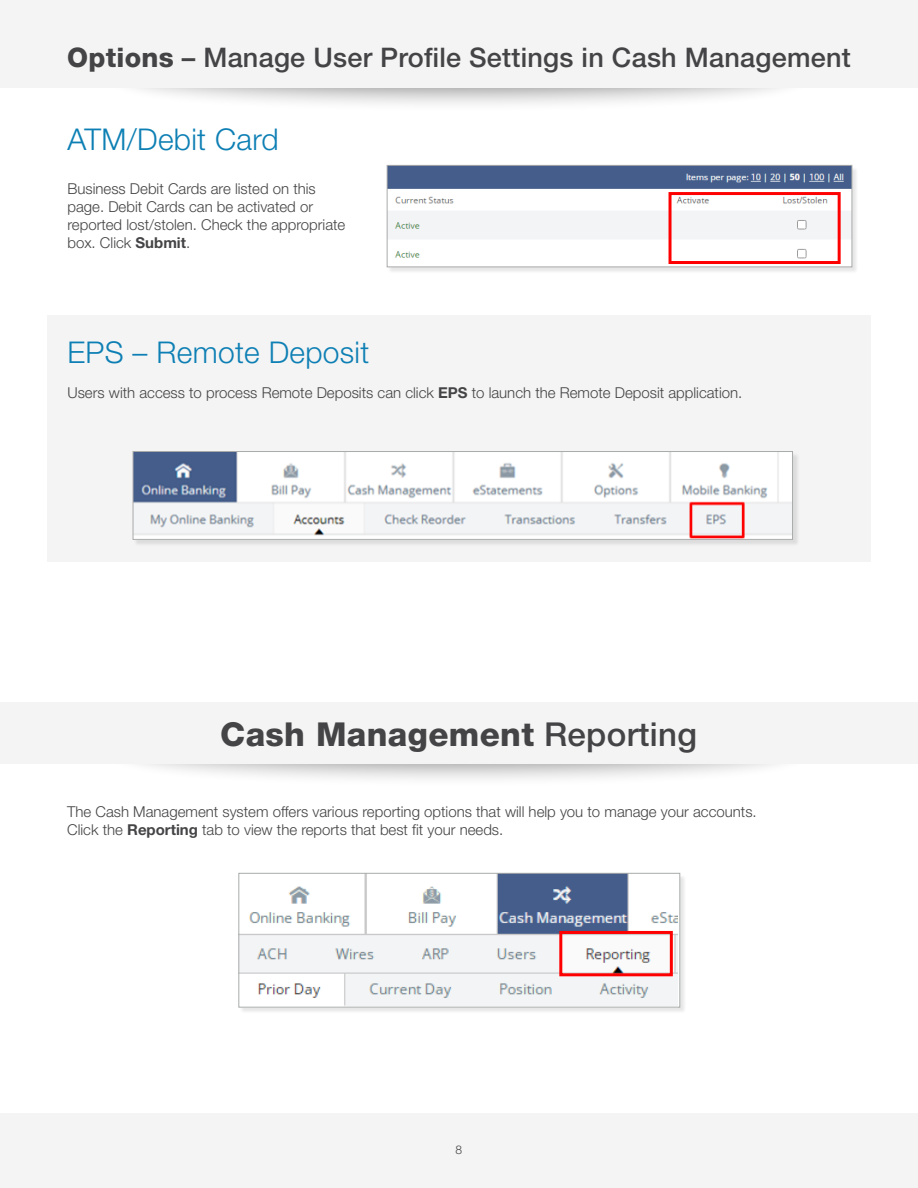
<style>
.page{position:relative;width:918px;height:1188px;background:#fff}
.page>*{position:absolute;margin:0;border:0;box-sizing:border-box;transform-origin:0 0}
.t1{font:800 33px "Helvetica Neue LT Std";letter-spacing:.01em;color:#444446}
.t2{font:300 30px "Helvetica Neue LT Std";letter-spacing:.01em;color:#0d7fb4}
.t3{font:500 27px "Helvetica Neue LT Std";letter-spacing:.01em;color:#444446}
.t4{font:300 15px/18px "Helvetica Neue LT Std";color:#444446}
.t5{font:300 12px "Helvetica Neue LT Std";color:#444446}
.s1{font-weight:800}
.s2{font-weight:700}
.s3{font-weight:500}
</style>
<div class="page">
<div style="left:0;top:1113px;width:918px;height:75px;background:#f4f4f4"></div>
<div style="left:98px;top:6px;width:722px;height:107px;background:#000;opacity:.4"></div>
<div style="left:0;top:0;width:918px;height:88px;background:#f4f4f4"></div>
<div style="left:388px;top:166px;width:471px;height:108px;background:#000;opacity:.1"></div>
<img style="left:389px;top:167px;width:461px;height:98px">
<div style="left:387px;top:165px;width:465px;height:102px;border:1px solid #a9aaaa"></div>
<div style="left:669px;top:192px;width:172px;height:72px;border:3px solid #f00"></div>
<div style="left:98px;top:733px;width:722px;height:55px;background:#000;opacity:.4"></div>
<div style="left:0;top:702px;width:918px;height:61px;background:#f4f4f4"></div>
<div style="left:47px;top:315px;width:824px;height:246px;background:#f4f4f4"></div>
<div style="left:134px;top:452px;width:666px;height:95px;background:#000;opacity:.1"></div>
<img style="left:135px;top:453px;width:656px;height:85px">
<div style="left:133px;top:451px;width:660px;height:89px;border:1px solid #a9aaaa"></div>
<div style="left:240px;top:874px;width:447px;height:140px;background:#000;opacity:.1"></div>
<img style="left:241px;top:875px;width:436px;height:130px">
<div style="left:239px;top:873px;width:441px;height:134px;border:1px solid #a9aaaa"></div>
<div style="left:559px;top:931px;width:114px;height:45px;border:3px solid #f00"></div>
<h3 class="t3" style="left:67px;top:41px;width:785px"><span class="s1">Options</span> – Manage User Profile Settings in Cash Management</h3>
<h2 class="t2" style="left:68px;top:121px;width:213px">ATM/Debit Card</h2>
<p class="t4" style="left:67px;top:180px;width:279px">Business Debit Cards are listed on this page. Debit Cards can be activated or reported lost/stolen. Check the appropriate box. Click <span class="s2">Submit</span>.</p>
<h2 class="t2" style="left:68px;top:334px;width:303px">EPS – Remote Deposit</h2>
<p class="t4" style="left:68px;top:383px;width:673px">Users with access to process Remote Deposits can click <span class="s2">EPS</span> to launch the Remote Deposit application.</p>
<h1 class="t1" style="left:220px;top:714px;width:478px">Cash Management <span class="s3">Reporting</span></h1>
<p class="t4" style="left:67px;top:802px;width:688px">The Cash Management system offers various reporting options that will help you to manage your accounts.<br>Click the <span class="s2">Reporting</span> tab to view the reports that best fit your needs.</p>
<p class="t5" style="left:456px;top:1142px;width:8px">8</p>
</div>
